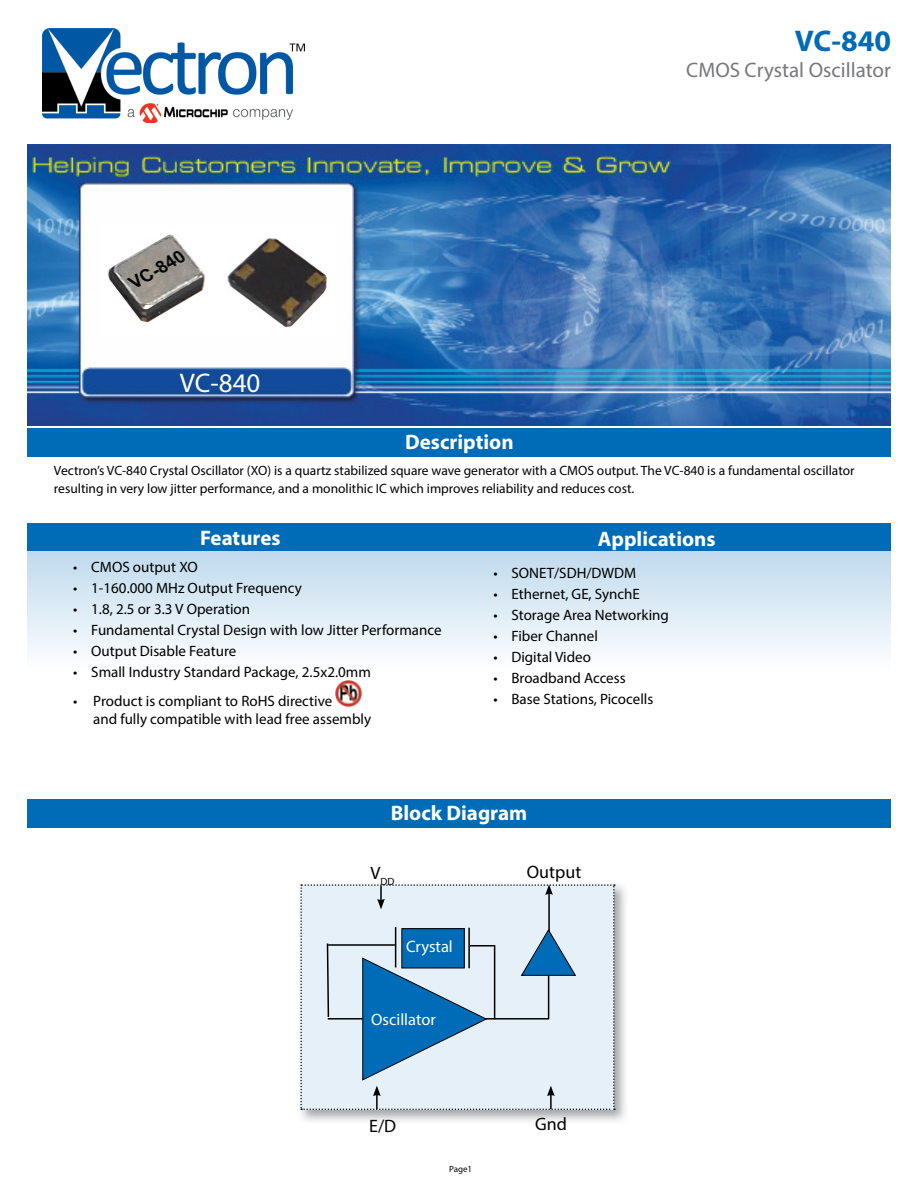
<style>
.page{position:relative;width:918px;height:1188px;background:#fff}
.page>*{position:absolute;margin:0;border:0;box-sizing:border-box;transform-origin:0 0}
.t1{font:700 30px "Myriad Pro";color:#006bb6}
.t2{font:27px "Myriad Pro";color:#fff}
.t3{font:700 21px "Myriad Pro";color:#fff}
.t4{font:21px "Myriad Pro";color:#77787b}
.t5{font:18px "Myriad Pro";color:#000}
.t6{font:16.5px "Myriad Pro";color:#fff}
.t7{font:15px/18px "Myriad Pro";color:#000}
.t8{font:13.5px/18px "Myriad Pro";color:#000}
.t9{font:10.5px "Myriad Pro";color:#000}
.t10{font:9px "Myriad Pro";color:#000}
</style>
<div class="page">
<div style="left:27px;top:523px;width:864px;height:28px;background:#006bb6"></div>
<div style="left:27px;top:552px;width:864px;height:120px;background:linear-gradient(to bottom,#c0daed,#feffff)"></div>
<img style="left:335px;top:680px;width:26px;height:26px">
<div style="left:27px;top:799px;width:864px;height:28px;background:#006bb6"></div>
<img style="left:27px;top:145px;width:864px;height:281px">
<div style="left:27px;top:428px;width:864px;height:29px;background:#006bb6"></div>
<img style="left:42px;top:28px;width:262px;height:95px">
<img style="left:301px;top:884px;width:325px;height:237px">
<svg style="left:300px;top:884px;width:315px;height:226px;background:#bcd4e6"></svg>
<hr style="left:470px;top:945px;width:24px;height:2px;background:#000">
<hr style="left:395px;top:927px;width:1px;height:41px;background:#000">
<hr style="left:468px;top:928px;width:2px;height:40px;background:#000">
<img style="left:101px;top:226px;width:232px;height:110px">
<h2 class="t2" style="left:180px;top:373px;width:82px">VC-840</h2>
<h3 class="t3" style="left:405px;top:434px;width:110px">Description</h3>
<h1 class="t1" style="left:795px;top:29px;width:98px">VC-840</h1>
<h3 class="t4" style="left:686px;top:62px;width:206px">CMOS Crystal Oscillator</h3>
<p class="t8" style="left:54px;top:462px;width:802px">Vectron’s VC-840 Crystal Oscillator (XO) is a quartz stabilized square wave generator with a CMOS output. The VC-840 is a fundamental oscillator resulting in very low jitter performance, and a monolithic IC which improves reliability and reduces cost.</p>
<h3 class="t3" style="left:200px;top:530px;width:82px">Features</h3>
<h3 class="t3" style="left:598px;top:530px;width:119px">Applications</h3>
<p class="t7" style="left:73px;top:560px;width:126px">• CMOS output XO</p>
<p class="t7" style="left:73px;top:581px;width:230px">• 1-160.000 MHz Output Frequency</p>
<p class="t7" style="left:73px;top:602px;width:178px">• 1.8, 2.5 or 3.3 V Operation</p>
<p class="t7" style="left:73px;top:623px;width:370px">• Fundamental Crystal Design with low Jitter Performance</p>
<p class="t7" style="left:73px;top:644px;width:165px">• Output Disable Feature</p>
<p class="t7" style="left:73px;top:665px;width:299px">• Small Industry Standard Package, 2.5x2.0mm</p>
<p class="t7" style="left:93px;top:693px;width:280px;text-indent:-20px">• Product is compliant to RoHS directive<br>and fully compatible with lead free assembly</p>
<p class="t7" style="left:493px;top:566px;width:144px">• SONET/SDH/DWDM</p>
<p class="t7" style="left:493px;top:587px;width:148px">• Ethernet, GE, SynchE</p>
<p class="t7" style="left:493px;top:608px;width:177px">• Storage Area Networking</p>
<p class="t7" style="left:493px;top:629px;width:106px">• Fiber Channel</p>
<p class="t7" style="left:493px;top:650px;width:99px">• Digital Video</p>
<p class="t7" style="left:493px;top:671px;width:134px">• Broadband Access</p>
<p class="t7" style="left:493px;top:692px;width:161px">• Base Stations, Picocells</p>
<h3 class="t3" style="left:391px;top:805px;width:138px">Block Diagram</h3>
<p class="t9" style="left:371px;top:877px;width:26px"><sup>V</sup>DD</p>
<p class="t5" style="left:527px;top:865px;width:56px">Output</p>
<p class="t6" style="left:406px;top:940px;width:48px">Crystal</p>
<p class="t6" style="left:371px;top:1013px;width:66px">Oscillator</p>
<p class="t5" style="left:369px;top:1119px;width:29px">E/D</p>
<p class="t10" style="left:449px;top:1165px;width:25px">Page1</p>
<p class="t5" style="left:535px;top:1117px;width:33px">Gnd</p>
</div>
